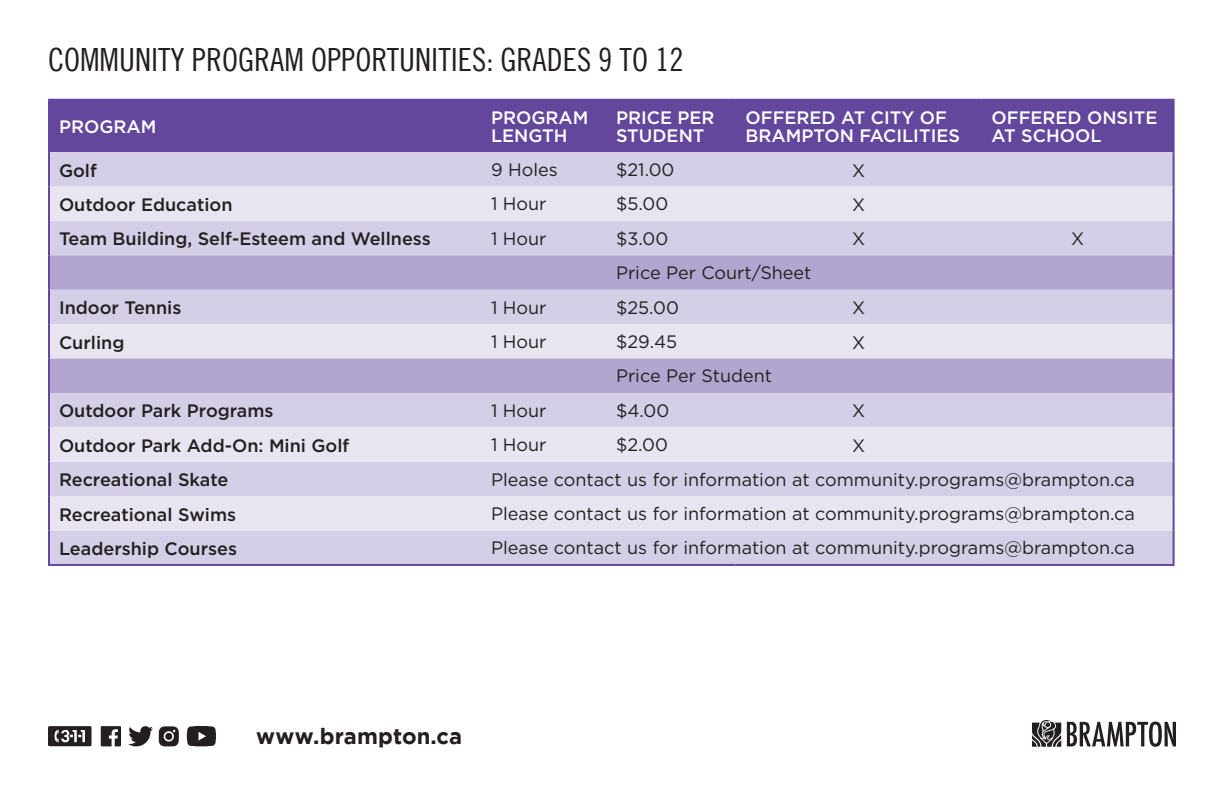
<style>
.page{position:relative;width:1224px;height:792px;background:#fff}
.page>*{position:absolute;margin:0;border:0;box-sizing:border-box;transform-origin:0 0}
.t1{font:32px "Trade Gothic LT Cond Eighteen";color:#231f20}
.t2{font:700 22px "Gotham";letter-spacing:.005em;color:#231f20}
.Table_-_Centre{font:18px "Gotham";color:#231f20}
.t3{font:500 18px "Gotham";color:#231f20}
.t4{font:500 18px/18px "Gotham";color:#fff}
</style>
<div class="page">
<svg style="left:1067px;top:722px;width:109px;height:25px"></svg>
<svg style="left:1032px;top:720px;width:29px;height:27px"></svg>
<svg style="left:48px;top:726px;width:44px;height:20px"></svg>
<svg style="left:128px;top:726px;width:25px;height:20px"></svg>
<svg style="left:187px;top:726px;width:29px;height:20px"></svg>
<svg style="left:101px;top:726px;width:20px;height:20px"></svg>
<svg style="left:159px;top:726px;width:20px;height:20px"></svg>
<div style="left:165px;top:733px;width:7px;height:7px;background:#231f20;border-radius:50%"></div>
<div style="left:50px;top:101px;width:1123px;height:51px;background:#63479d"></div>
<div style="left:50px;top:152px;width:1123px;height:412px;background:#d4cee6"></div>
<svg style="left:50px;top:187px;width:1123px;height:344px;background:#ded9eb"></svg>
<svg style="left:50px;top:255px;width:1123px;height:138px;background:#c8bfdd"></svg>
<hr style="left:48px;top:99px;width:433px;height:2px;background:#63479d">
<hr style="left:48px;top:101px;width:2px;height:51px;background:#63479d">
<hr style="left:481px;top:99px;width:125px;height:2px;background:#63479d">
<hr style="left:606px;top:99px;width:130px;height:2px;background:#63479d">
<hr style="left:736px;top:99px;width:246px;height:2px;background:#63479d">
<hr style="left:982px;top:99px;width:193px;height:2px;background:#63479d">
<hr style="left:1173px;top:101px;width:2px;height:51px;background:#63479d">
<hr style="left:48px;top:152px;width:2px;height:35px;background:#63479d">
<hr style="left:1173px;top:152px;width:2px;height:35px;background:#63479d">
<hr style="left:48px;top:187px;width:2px;height:34px;background:#63479d">
<hr style="left:1173px;top:187px;width:2px;height:34px;background:#63479d">
<hr style="left:48px;top:221px;width:2px;height:34px;background:#63479d">
<hr style="left:1173px;top:221px;width:2px;height:34px;background:#63479d">
<hr style="left:48px;top:255px;width:2px;height:35px;background:#63479d">
<hr style="left:1173px;top:255px;width:2px;height:35px;background:#63479d">
<hr style="left:48px;top:290px;width:2px;height:34px;background:#63479d">
<hr style="left:1173px;top:290px;width:2px;height:34px;background:#63479d">
<hr style="left:48px;top:324px;width:2px;height:35px;background:#63479d">
<hr style="left:1173px;top:324px;width:2px;height:35px;background:#63479d">
<hr style="left:48px;top:359px;width:2px;height:34px;background:#63479d">
<hr style="left:1173px;top:359px;width:2px;height:34px;background:#63479d">
<hr style="left:48px;top:393px;width:2px;height:34px;background:#63479d">
<hr style="left:1173px;top:393px;width:2px;height:34px;background:#63479d">
<hr style="left:48px;top:427px;width:2px;height:35px;background:#63479d">
<hr style="left:1173px;top:427px;width:2px;height:35px;background:#63479d">
<hr style="left:48px;top:462px;width:2px;height:34px;background:#63479d">
<hr style="left:1173px;top:462px;width:2px;height:34px;background:#63479d">
<hr style="left:48px;top:496px;width:2px;height:35px;background:#63479d">
<hr style="left:1173px;top:496px;width:2px;height:35px;background:#63479d">
<hr style="left:48px;top:531px;width:2px;height:33px;background:#63479d">
<hr style="left:1173px;top:531px;width:2px;height:33px;background:#63479d">
<hr style="left:48px;top:564px;width:433px;height:2px;background:#63479d">
<hr style="left:481px;top:564px;width:125px;height:2px;background:#63479d">
<hr style="left:606px;top:564px;width:130px;height:2px;background:#63479d">
<hr style="left:736px;top:564px;width:246px;height:2px;background:#63479d">
<hr style="left:982px;top:564px;width:193px;height:2px;background:#63479d">
<p class="t1" style="left:48px;top:41px;width:637px">COMMUNITY PROGRAM OPPORTUNITIES: GRADES 9 TO 12</p>
<p class="t4" style="left:59px;top:118px;width:99px">PROGRAM</p>
<p class="t4" style="left:491px;top:109px;width:99px">PROGRAM<br>LENGTH</p>
<p class="t4" style="left:616px;top:109px;width:100px">PRICE PER<br>STUDENT</p>
<p class="t4" style="left:746px;top:109px;width:216px">OFFERED AT CITY OF<br>BRAMPTON FACILITIES</p>
<p class="t4" style="left:992px;top:109px;width:167px">OFFERED ONSITE<br>AT SCHOOL</p>
<p class="t3" style="left:59px;top:158px;width:39px">Golf</p>
<p class="Table_-_Centre" style="left:491px;top:158px;width:68px">9 Holes</p>
<p class="Table_-_Centre" style="left:616px;top:158px;width:60px">$21.00</p>
<p class="Table_-_Centre" style="left:852px;top:159px;width:15px">X</p>
<p class="t3" style="left:59px;top:193px;width:175px">Outdoor Education</p>
<p class="Table_-_Centre" style="left:491px;top:192px;width:57px">1 Hour</p>
<p class="Table_-_Centre" style="left:616px;top:192px;width:54px">$5.00</p>
<p class="Table_-_Centre" style="left:852px;top:193px;width:15px">X</p>
<p class="t3" style="left:59px;top:227px;width:373px">Team Building, Self-Esteem and Wellness</p>
<p class="Table_-_Centre" style="left:491px;top:227px;width:57px">1 Hour</p>
<p class="Table_-_Centre" style="left:616px;top:227px;width:54px">$3.00</p>
<p class="Table_-_Centre" style="left:852px;top:227px;width:15px">X</p>
<p class="Table_-_Centre" style="left:1071px;top:227px;width:15px">X</p>
<p class="Table_-_Centre" style="left:616px;top:261px;width:197px">Price Per Court/Sheet</p>
<p class="t3" style="left:59px;top:296px;width:124px">Indoor Tennis</p>
<p class="Table_-_Centre" style="left:491px;top:296px;width:57px">1 Hour</p>
<p class="Table_-_Centre" style="left:616px;top:296px;width:65px">$25.00</p>
<p class="Table_-_Centre" style="left:852px;top:296px;width:15px">X</p>
<p class="t3" style="left:59px;top:330px;width:67px">Curling</p>
<p class="Table_-_Centre" style="left:491px;top:330px;width:57px">1 Hour</p>
<p class="Table_-_Centre" style="left:616px;top:330px;width:63px">$29.45</p>
<p class="Table_-_Centre" style="left:852px;top:331px;width:15px">X</p>
<p class="Table_-_Centre" style="left:616px;top:364px;width:158px">Price Per Student</p>
<p class="t3" style="left:59px;top:399px;width:216px">Outdoor Park Programs</p>
<p class="Table_-_Centre" style="left:491px;top:399px;width:57px">1 Hour</p>
<p class="Table_-_Centre" style="left:616px;top:399px;width:55px">$4.00</p>
<p class="Table_-_Centre" style="left:852px;top:399px;width:15px">X</p>
<p class="t3" style="left:59px;top:434px;width:292px">Outdoor Park Add-On: Mini Golf</p>
<p class="Table_-_Centre" style="left:491px;top:433px;width:57px">1 Hour</p>
<p class="Table_-_Centre" style="left:616px;top:433px;width:54px">$2.00</p>
<p class="Table_-_Centre" style="left:852px;top:434px;width:15px">X</p>
<p class="t3" style="left:59px;top:468px;width:171px">Recreational Skate</p>
<p class="Table_-_Centre" style="left:491px;top:468px;width:645px">Please contact us for information at community.programs@brampton.ca</p>
<p class="t3" style="left:59px;top:502px;width:179px">Recreational Swims</p>
<p class="Table_-_Centre" style="left:491px;top:502px;width:645px">Please contact us for information at community.programs@brampton.ca</p>
<p class="t3" style="left:59px;top:537px;width:180px">Leadership Courses</p>
<p class="Table_-_Centre" style="left:491px;top:536px;width:645px">Please contact us for information at community.programs@brampton.ca</p>
<p class="t2" style="left:256px;top:723px;width:208px">www.brampton.ca</p>
</div>
